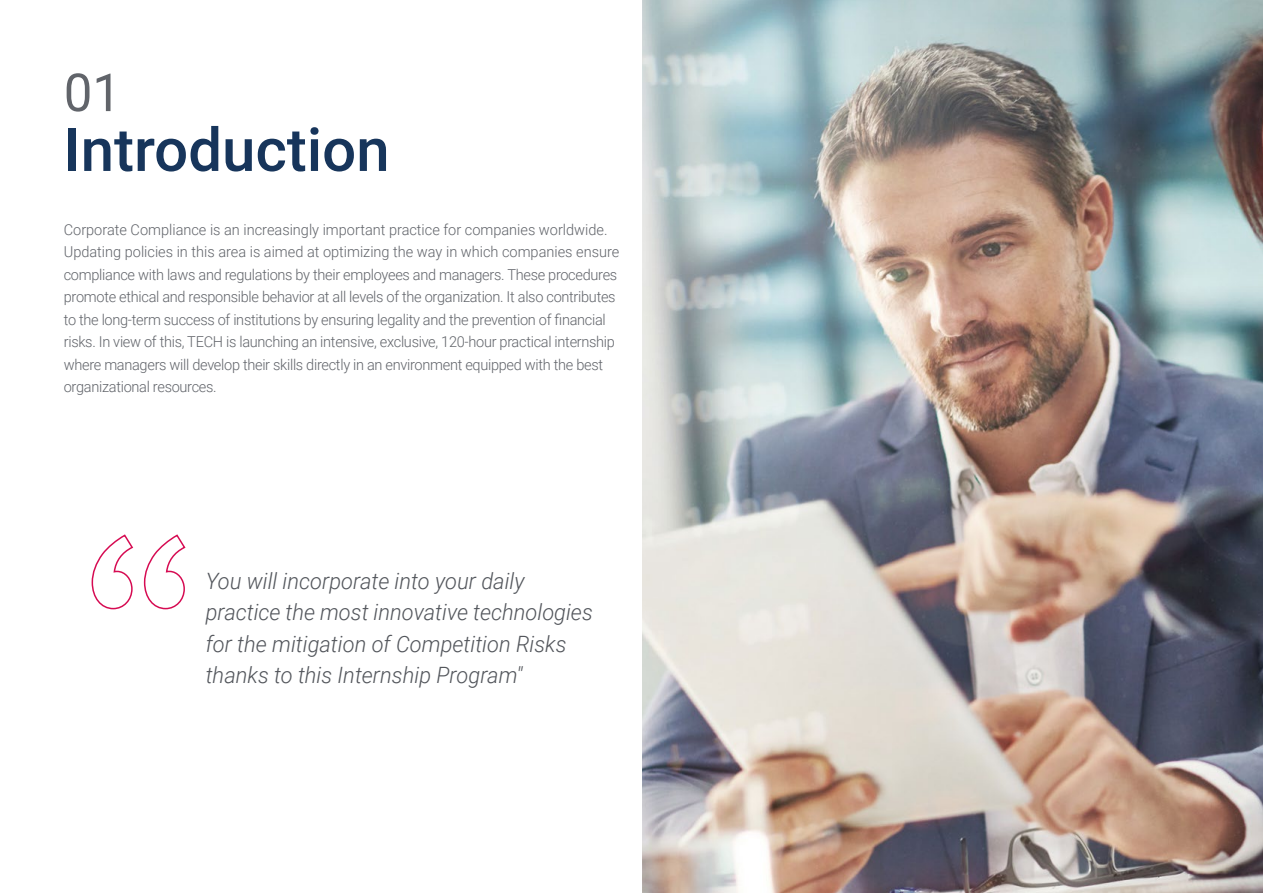
<style>
.page{position:relative;width:1263px;height:893px;background:#fff}
.page>*{position:absolute;margin:0;border:0;box-sizing:border-box;transform-origin:0 0}
.t1{font:500 60px "Roboto";color:#17355b}
.t2{font:52.5px "Roboto";color:#61646a}
.t3{font:italic 300 22.5px/31.5px "Roboto";color:#52555b}
.t4{font:300 15px/22.5px "Roboto";letter-spacing:-.02em;color:#61646a}
</style>
<div class="page">
<svg style="left:91px;top:534px;width:95px;height:76px"></svg>
<img style="left:642px;top:0;width:621px;height:893px">
<h2 class="t2" style="left:64px;top:56px;width:59px">01</h2>
<h1 class="t1" style="left:64px;top:108px;width:327px">Introduction</h1>
<p class="t4" style="left:64px;top:217px;width:557px">Corporate Compliance is an increasingly important practice for companies worldwide.<br>Updating policies in this area is aimed at optimizing the way in which companies ensure compliance with laws and regulations by their employees and managers. These procedures promote ethical and responsible behavior at all levels of the organization. It also contributes to the long-term success of institutions by ensuring legality and the prevention of financial risks. In view of this, TECH is launching an intensive, exclusive, 120-hour practical internship where managers will develop their skills directly in an environment equipped with the best organizational resources.</p>
<h3 class="t3" style="left:206px;top:564px;width:389px">You will incorporate into your daily practice the most innovative technologies for the mitigation of Competition Risks thanks to this Internship Program"</h3>
</div>
